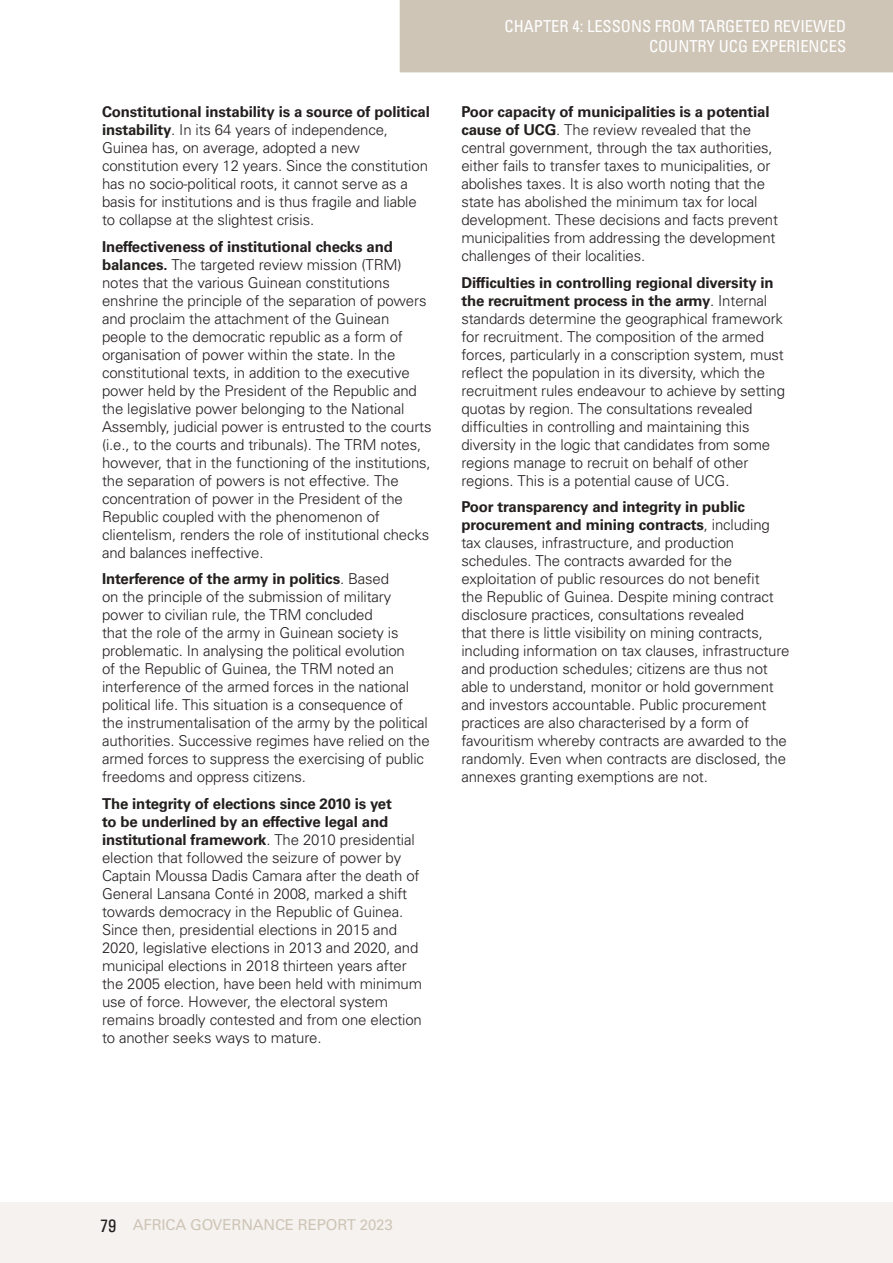
<style>
.page{position:relative;width:893px;height:1263px;background:#fff}
.page>*{position:absolute;margin:0;border:0;box-sizing:border-box;transform-origin:0 0}
.t1{font:condensed 16.5px/19.5px "Univers";color:#fff;text-align:right}
.t2{font:300 15px/18px "Univers";letter-spacing:-.01em;color:#241f1f}
.t3{font:700 15px/18px "Univers LT Std";letter-spacing:-.01em;color:#241f1f}
.t4{font:15px "Univers LT Std";letter-spacing:-.01em;color:#cec5b7}
.s1{font-family:"Univers LT Std";font-weight:700}
.s2{font-family:"Univers";font-weight:300}
.s3{font-family:"Univers Condensed";font-size:18px;color:#241f1f}
</style>
<div class="page">
<div style="left:0;top:1202px;width:893px;height:61px;background:#f5f2ef"></div>
<div style="left:400px;top:0;width:493px;height:72px;background:#cec5b7"></div>
<p class="t3" style="left:102px;top:103px;width:329px">Constitutional instability is a source of political</p>
<p class="t2" style="left:102px;top:121px;width:327px"><span class="s1">instability</span>. In its 64 years of independence, Guinea has, on average, adopted a new constitution every 12 years. Since the constitution has no socio-political roots, it cannot serve as a basis for institutions and is thus fragile and liable to collapse at the slightest crisis.</p>
<p class="t3" style="left:102px;top:238px;width:292px">Ineffectiveness of institutional checks and</p>
<p class="t2" style="left:102px;top:255px;width:331px"><span class="s1">balances.</span> The targeted review mission (TRM) notes that the various Guinean constitutions enshrine the principle of the separation of powers and proclaim the attachment of the Guinean people to the democratic republic as a form of organisation of power within the state. In the constitutional texts, in addition to the executive power held by the President of the Republic and the legislative power belonging to the National Assembly, judicial power is entrusted to the courts (i.e., to the courts and tribunals). The TRM notes, however, that in the functioning of the institutions, the separation of powers is not effective. The concentration of power in the President of the Republic coupled with the phenomenon of clientelism, renders the role of institutional checks and balances ineffective.</p>
<p class="t3" style="left:102px;top:570px;width:289px">Interference of the army in politics<span class="s2">. Based</span></p>
<p class="t2" style="left:102px;top:588px;width:329px">on the principle of the submission of military power to civilian rule, the TRM concluded<br>that the role of the army in Guinean society is problematic. In analysing the political evolution<br>of the Republic of Guinea, the TRM noted an interference of the armed forces in the national political life. This situation is a consequence of<br>the instrumentalisation of the army by the political authorities. Successive regimes have relied on the armed forces to suppress the exercising of public freedoms and oppress citizens.</p>
<p class="t3" style="left:102px;top:795px;width:314px">The integrity of elections since 2010 is yet<br>to be underlined by an effective legal and institutional framework<span class="s2">. The 2010 presidential</span></p>
<p class="t2" style="left:102px;top:848px;width:322px">election that followed the seizure of power by Captain Moussa Dadis Camara after the death of General Lansana Conté in 2008, marked a shift towards democracy in the Republic of Guinea.<br>Since then, presidential elections in 2015 and 2020, legislative elections in 2013 and 2020, and municipal elections in 2018 thirteen years after the 2005 election, have been held with minimum use of force. However, the electoral system remains broadly contested and from one election to another seeks ways to mature.</p>
<p class="t1" style="left:505px;top:16px;width:343px">CHAPTER 4: LESSONS FROM TARGETED REVIEWED<br>COUNTRY UCG EXPERIENCES</p>
<p class="t3" style="left:461px;top:103px;width:310px">Poor capacity of municipalities is a potential</p>
<p class="t2" style="left:461px;top:121px;width:318px"><span class="s1">cause of UCG</span>. The review revealed that the central government, through the tax authorities, either fails to transfer taxes to municipalities, or abolishes taxes. It is also worth noting that the state has abolished the minimum tax for local development. These decisions and facts prevent municipalities from addressing the development challenges of their localities.</p>
<p class="t3" style="left:461px;top:274px;width:314px">Difficulties in controlling regional diversity in the recruitment process in the army<span class="s2">. Internal</span></p>
<p class="t2" style="left:461px;top:309px;width:325px">standards determine the geographical framework for recruitment. The composition of the armed forces, particularly in a conscription system, must reflect the population in its diversity, which the recruitment rules endeavour to achieve by setting quotas by region. The consultations revealed difficulties in controlling and maintaining this diversity in the logic that candidates from some regions manage to recruit on behalf of other regions. This is a potential cause of UCG.</p>
<p class="t3" style="left:461px;top:498px;width:310px">Poor transparency and integrity in public procurement and mining contracts<span class="s2">, including</span></p>
<p class="t2" style="left:461px;top:534px;width:330px">tax clauses, infrastructure, and production schedules. The contracts awarded for the exploitation of public resources do not benefit<br>the Republic of Guinea. Despite mining contract disclosure practices, consultations revealed<br>that there is little visibility on mining contracts, including information on tax clauses, infrastructure and production schedules; citizens are thus not able to understand, monitor or hold government and investors accountable. Public procurement practices are also characterised by a form of favouritism whereby contracts are awarded to the randomly. Even when contracts are disclosed, the annexes granting exemptions are not.</p>
<p class="t4" style="left:100px;top:1216px;width:294px"><span class="s3">79</span> AFRICA GOVERNANCE REPORT 2023</p>
</div>
